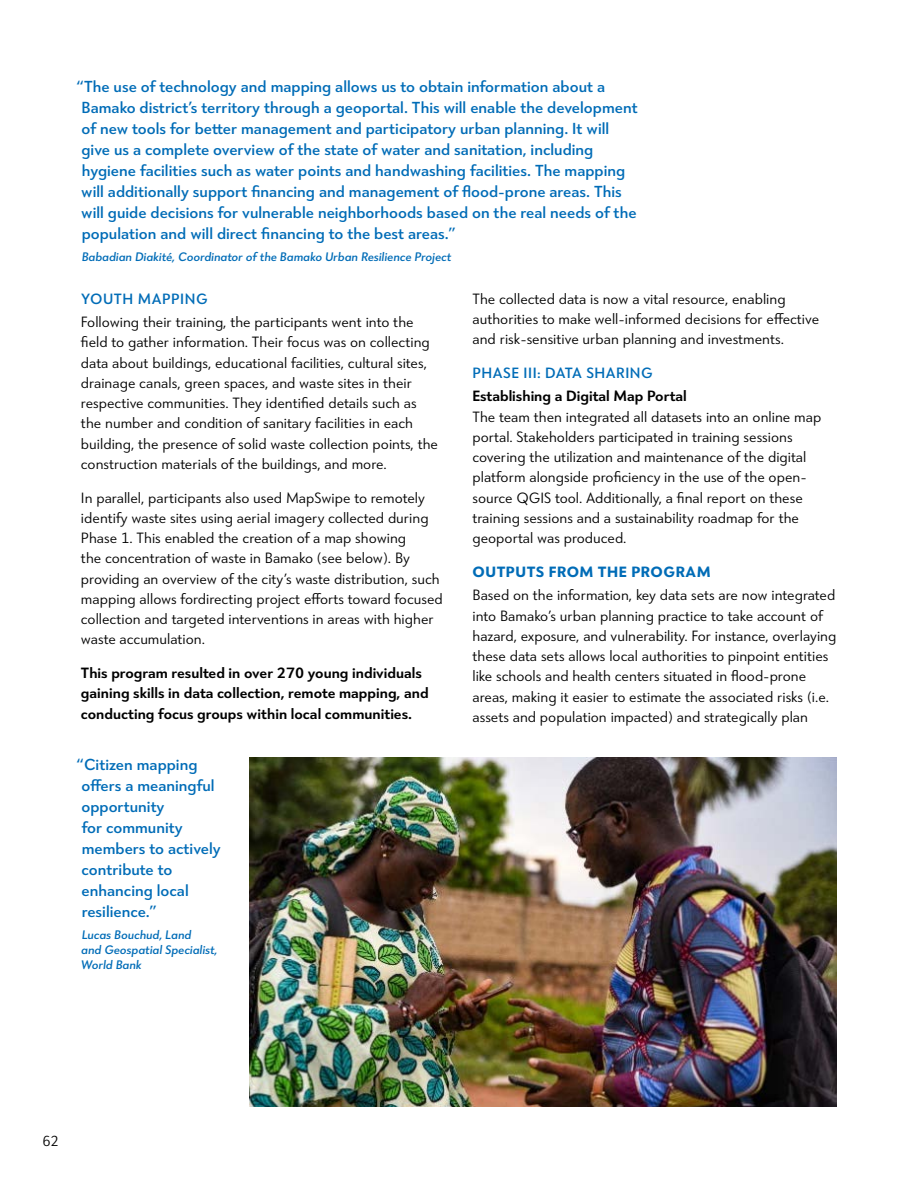
<style>
.page{position:relative;width:918px;height:1188px;background:#fff}
.page>*{position:absolute;margin:0;border:0;box-sizing:border-box;transform-origin:0 0}
.t1{font:500 16.5px/21px "Tangent";color:#006cb7}
.t2{font:300 15.3px/20.2px "Tangent";color:#000}
.t3{font:600 15.3px/20.2px "Tangent";color:#000}
.t4{font:500 15.3px "Tangent";letter-spacing:.035em;color:#006cb7}
.t5{font:700 15.3px "Tangent";letter-spacing:.035em;color:#006cb7}
.t6{font:300 15px "Tangent";color:#000}
.t7{font:italic 500 12.75px/15px "Tangent";color:#006cb7}
</style>
<div class="page">
<img style="left:250px;top:757px;width:587px;height:350px">
<p class="t1" style="left:81px;top:75px;width:558px;text-indent:-5px">“The use of technology and mapping allows us to obtain information about a Bamako district’s territory through a geoportal. This will enable the development of new tools for better management and participatory urban planning. It will give us a complete overview of the state of water and sanitation, including hygiene facilities such as water points and handwashing facilities. The mapping will additionally support financing and management of flood-prone areas. This will guide decisions for vulnerable neighborhoods based on the real needs of the population and will direct financing to the best areas.”</p>
<p class="t7" style="left:82px;top:249px;width:371px">Babadian Diakité, Coordinator of the Bamako Urban Resilience Project</p>
<p class="t4" style="left:81px;top:288px;width:128px">YOUTH MAPPING</p>
<p class="t2" style="left:81px;top:312px;width:359px">Following their training, the participants went into the field to gather information. Their focus was on collecting data about buildings, educational facilities, cultural sites, drainage canals, green spaces, and waste sites in their respective communities. They identified details such as the number and condition of sanitary facilities in each building, the presence of solid waste collection points, the construction materials of the buildings, and more.</p>
<p class="t2" style="left:81px;top:487px;width:363px">In parallel, participants also used MapSwipe to remotely identify waste sites using aerial imagery collected during Phase 1. This enabled the creation of a map showing<br>the concentration of waste in Bamako (see below). By providing an overview of the city’s waste distribution, such mapping allows fordirecting project efforts toward focused collection and targeted interventions in areas with higher waste accumulation.</p>
<p class="t3" style="left:81px;top:662px;width:349px">This program resulted in over 270 young individuals gaining skills in data collection, remote mapping, and conducting focus groups within local communities.</p>
<p class="t1" style="left:82px;top:754px;width:141px;text-indent:-5px">“Citizen mapping offers a meaningful opportunity<br>for community members to actively contribute to enhancing local resilience.”</p>
<p class="t7" style="left:81px;top:927px;width:138px">Lucas Bouchud, Land<br>and Geospatial Specialist,<br>World Bank</p>
<p class="t2" style="left:472px;top:288px;width:348px">The collected data is now a vital resource, enabling authorities to make well-informed decisions for effective and risk-sensitive urban planning and investments.</p>
<p class="t4" style="left:473px;top:362px;width:182px">PHASE III: DATA SHARING</p>
<p class="t3" style="left:472px;top:385px;width:216px">Establishing a Digital Map Portal</p>
<p class="t2" style="left:472px;top:406px;width:350px">The team then integrated all datasets into an online map portal. Stakeholders participated in training sessions covering the utilization and maintenance of the digital platform alongside proficiency in the use of the open&shy;source QGIS tool. Additionally, a final report on these training sessions and a sustainability roadmap for the geoportal was produced.</p>
<p class="t5" style="left:473px;top:560px;width:240px">OUTPUTS FROM THE PROGRAM</p>
<p class="t2" style="left:472px;top:585px;width:365px">Based on the information, key data sets are now integrated into Bamako’s urban planning practice to take account of hazard, exposure, and vulnerability. For instance, overlaying these data sets allows local authorities to pinpoint entities like schools and health centers situated in flood-prone areas, making it easier to estimate the associated risks (i.e. assets and population impacted) and strategically plan</p>
<p class="t6" style="left:42px;top:1131px;width:18px">62</p>
</div>
